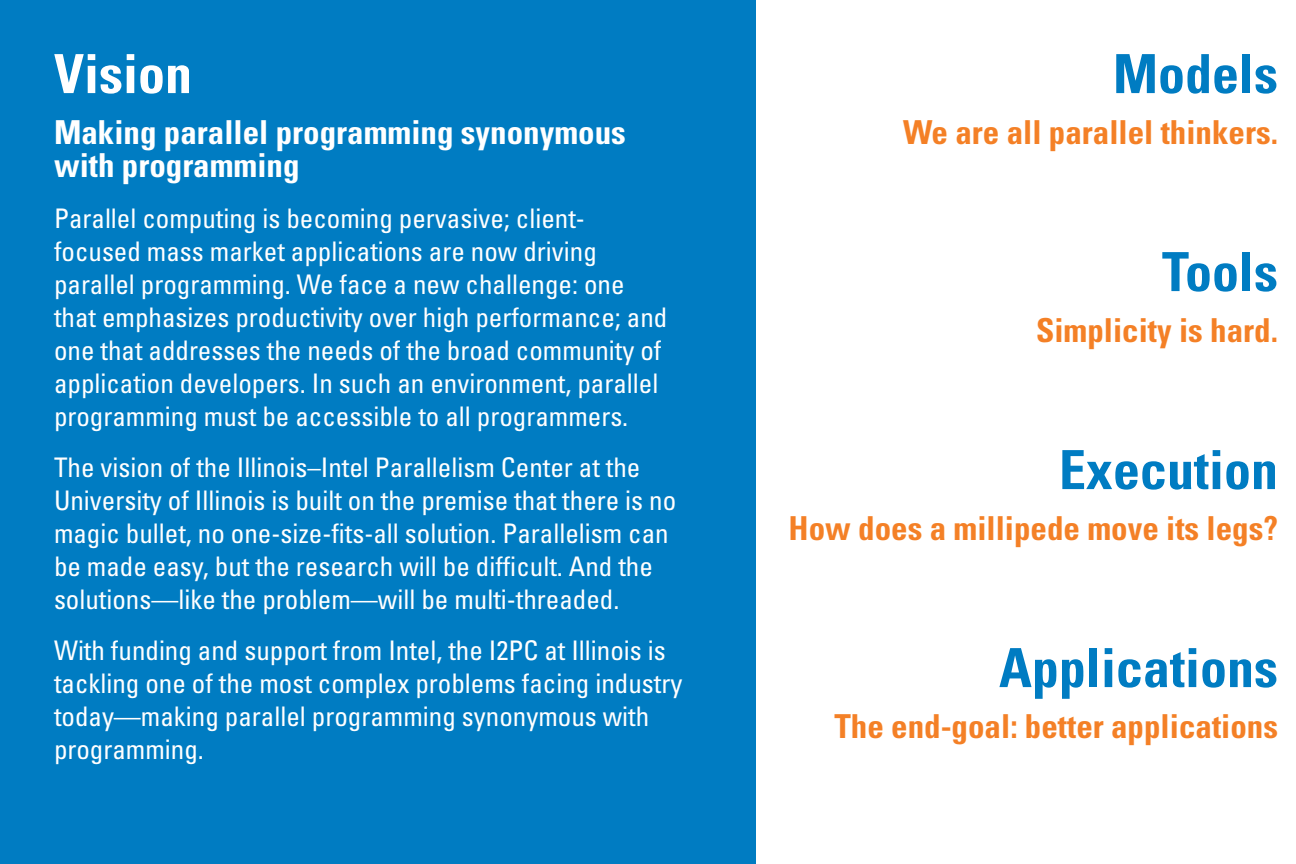
<style>
.page{position:relative;width:1296px;height:864px;background:#fff}
.page>*{position:absolute;margin:0;border:0;box-sizing:border-box;transform-origin:0 0}
.t1{font:700 condensed 54px "Univers LT Std";color:#007cc2}
.t2{font:700 condensed 54px "Univers LT Std";color:#fff}
.t3{font:700 condensed 33px "Univers LT Std";color:#f48026}
.t4{font:700 condensed 33px/33px "Univers LT Std";color:#fff}
.t5{font:condensed 27px/33px "Univers LT Std";color:#fff}
</style>
<div class="page">
<div style="left:0;top:0;width:756px;height:864px;background:#007cc2"></div>
<h1 class="t2" style="left:54px;top:41px;width:140px">Vision</h1>
<p class="t4" style="left:54px;top:116px;width:573px">Making parallel programming synonymous with programming</p>
<p class="t5" style="left:54px;top:202px;width:615px">Parallel computing is becoming pervasive; client&shy;focused mass market applications are now driving parallel programming. We face a new challenge: one that emphasizes productivity over high performance; and one that addresses the needs of the broad community of application developers. In such an environment, parallel programming must be accessible to all programmers.</p>
<p class="t5" style="left:54px;top:451px;width:624px">The vision of the Illinois–Intel Parallelism Center at the University of Illinois is built on the premise that there is no magic bullet, no one-size-fits-all solution. Parallelism can be made easy, but the research will be difficult. And the solutions—like the problem—will be multi‑threaded.</p>
<p class="t5" style="left:54px;top:634px;width:630px">With funding and support from Intel, the I2PC at Illinois is tackling one of the most complex problems facing industry today—making parallel programming synonymous with programming.</p>
<h1 class="t1" style="left:1113px;top:41px;width:166px">Models</h1>
<p class="t3" style="left:903px;top:112px;width:376px">We are all parallel thinkers.</p>
<h1 class="t1" style="left:1162px;top:239px;width:117px">Tools</h1>
<p class="t3" style="left:1036px;top:310px;width:243px">Simplicity is hard.</p>
<h1 class="t1" style="left:1059px;top:437px;width:221px">Execution</h1>
<p class="t3" style="left:789px;top:508px;width:491px">How does a millipede move its legs?</p>
<h1 class="t1" style="left:999px;top:635px;width:281px">Applications</h1>
<p class="t3" style="left:834px;top:706px;width:445px">The end-goal: better applications</p>
</div>
